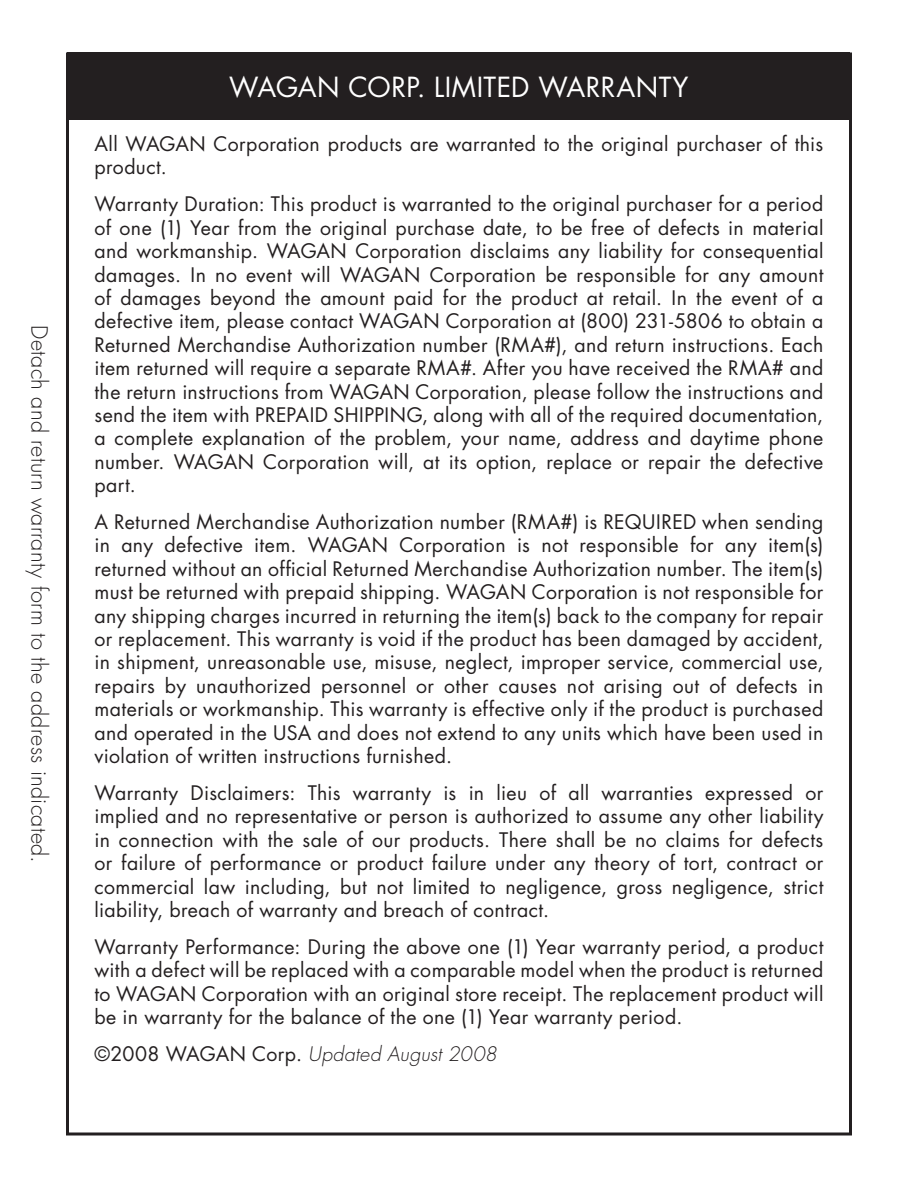
<style>
.page{position:relative;width:918px;height:1188px;background:#fff}
.page>*{position:absolute;margin:0;border:0;box-sizing:border-box;transform-origin:0 0}
.t1{font:27px "Futura Std";letter-spacing:-.01em;color:#fff}
.t2{font:300 21.6px "Futura Std";letter-spacing:.015em;color:#231f20}
.t3{font:19.5px/23.4px "Futura Std";letter-spacing:.02em;color:#231f20;text-align:justify}
.t4{font:italic 300 19.5px "Futura Std";letter-spacing:.015em;color:#231f20}
.s1{font-weight:400;font-style:normal}
</style>
<div class="page">
<div style="left:68px;top:52px;width:782px;height:68px;background:#231f20"></div>
<p class="t2" style="left:53px;top:325px;width:540px;rotate:90deg">Detach and return warranty form to the address indicated.</p>
<h1 class="t1" style="left:229px;top:70px;width:356px">WAGAN Corp. Limited Warra</h1>
<h1 class="t1" style="left:636px;top:70px;width:52px">nty</h1>
<p class="t3" style="left:94px;top:132px;width:730px">All WAGAN Corporation products are warranted to the original purchaser of this product.</p>
<p class="t3" style="left:94px;top:193px;width:731px">Warranty Duration: This product is warranted to the original purchaser for a period of one (1) Year from the original purchase date, to be free of defects in material and workmanship. WAGAN Corporation disclaims any liability for consequential damages. In no event will WAGAN Corporation be responsible for any amount of damages beyond the amount paid for the product at retail. In the event of a defective item, please contact WAGAN Corporation at (800) 231-5806 to obtain a Returned Merchandise Authorization number (RMA#), and return instructions. Each item returned will require a separate RMA#. After you have received the RMA# and the return instructions from WAGAN Corporation, please follow the instructions and send the item with PREPAID SH IPPING, along with all of the required documentation, a complete explanation of the problem, your name, address and daytime phone number. WAGAN Corporation will, at its option, replace or repair the defective part.</p>
<p class="t3" style="left:94px;top:510px;width:731px">A Returned Merchandise Authorization number (RMA#) is REQU IRED when sending in any defective item. WAGAN Corporation is not responsible for any item(s) returned without an official Returned Merchandise Authorization number. The item(s) must be returned with prepaid shipping. WAGAN Corporation is not responsible for any shipping charges incurred in returning the item(s) back to the company for repair or replacement. This warranty is void if the product has been damaged by accident, in shipment, unreasonable use, misuse, neglect, improper service, commercial use, repairs by unauthorized personnel or other causes not arising out of defects in materials or workmanship. This warranty is effective only if the product is purchased and operated in the USA and does not extend to any units which have been used in violation of written instructions furnished.</p>
<p class="t3" style="left:94px;top:781px;width:730px">Warranty Disclaimers: This warranty is in lieu of all warranties expressed or implied and no representative or person is authorized to assume any other liability in connection with the sale of our products. There shall be no claims for defects or failure of performance or product failure under any theory of tort, contract or commercial law including, but not limited to negligence, gross negligence, strict liability, breach of warranty and breach of contract.</p>
<p class="t3" style="left:94px;top:935px;width:731px">Warranty Performance: During the above one (1) Year warranty period, a product with a defect will be replaced with a comparable model when the product is returned to WAGAN Corporation with an original store receipt. The replacement product will be in warranty for the balance of the one (1) Year warranty period.</p>
<p class="t4" style="left:94px;top:1042px;width:404px"><span class="s1">©2008 WAGAN Corp.</span> Updated August 2008</p>
</div>
